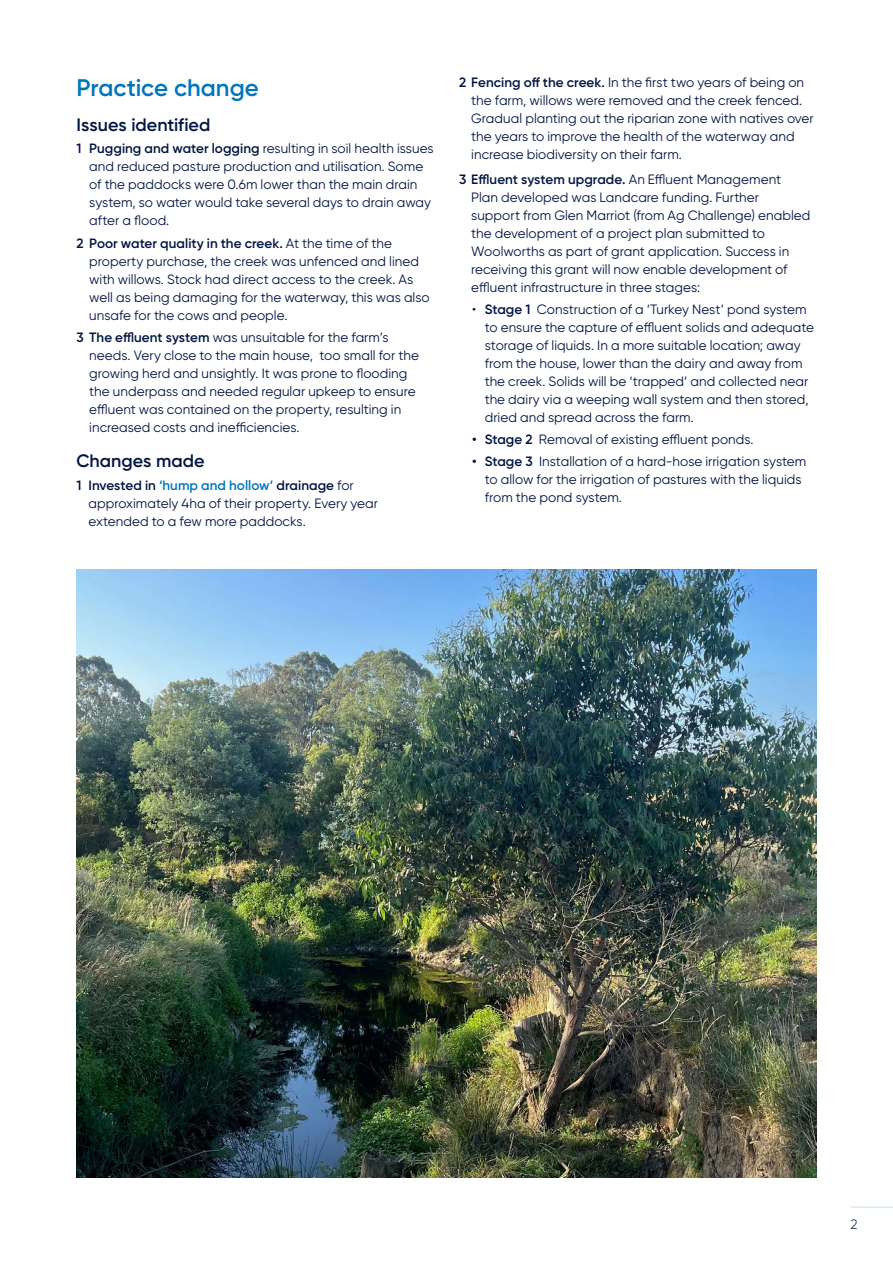
<style>
.page{position:relative;width:893px;height:1263px;background:#fff}
.page>*{position:absolute;margin:0;border:0;box-sizing:border-box;transform-origin:0 0}
.t1{font:600 24px "Gilroy";color:#0075bc}
.t2{font:600 18px "Gilroy";color:#001541}
.t3{font:13.5px/18px "Gilroy";letter-spacing:.005em;color:#001541}
.t4{font:300 13.5px "Gilroy";color:#001541}
.s1{font-weight:600}
.s2{font-weight:600;color:#0075bc}
</style>
<div class="page">
<hr style="left:850px;top:1206px;width:43px;height:2px;background:#c9e9eb">
<img style="left:77px;top:570px;width:739px;height:608px">
<h1 class="t1" style="left:77px;top:72px;width:184px">Practice change</h1>
<h2 class="t2" style="left:77px;top:114px;width:135px">Issues identified</h2>
<p class="t3" style="left:89px;top:140px;width:346px;text-indent:-13px"><span class="s1">1 Pugging and water logging</span> resulting in soil health issues and reduced pasture production and utilisation. Some of the paddocks were 0.6m lower than the main drain system, so water would take several days to drain away after a flood.</p>
<p class="t3" style="left:89px;top:234px;width:342px;text-indent:-13px"><span class="s1">2 Poor water quality in the creek.</span> At the time of the property purchase, the creek was unfenced and lined with willows. Stock had direct access to the creek. As well as being damaging for the waterway, this was also unsafe for the cows and people.</p>
<p class="t3" style="left:89px;top:328px;width:331px;text-indent:-13px"><span class="s1">3 The effluent system</span> was unsuitable for the farm’s needs. Very close to the main house, too small for the growing herd and unsightly. It was prone to flooding the underpass and needed regular upkeep to ensure effluent was contained on the property, resulting in increased costs and inefficiencies.</p>
<h2 class="t2" style="left:77px;top:450px;width:130px">Changes made</h2>
<p class="t3" style="left:89px;top:476px;width:291px;text-indent:-12px"><span class="s1">1 Invested in</span> <span class="s2">‘hump and hollow’</span> <span class="s1">drainage</span> for approximately 4ha of their property. Every year extended to a few more paddocks.</p>
<p class="t3" style="left:471px;top:73px;width:344px;text-indent:-12px"><span class="s1">2 Fencing off the creek.</span> In the first two years of being on the farm, willows were removed and the creek fenced.<br>Gradual planting out the riparian zone with natives over the years to improve the health of the waterway and increase biodiversity on their farm.</p>
<p class="t3" style="left:471px;top:170px;width:341px;text-indent:-12px"><span class="s1">3 Effluent system upgrade.</span> An Effluent Management Plan developed was Landcare funding. Further support from Glen Marriot (from Ag Challenge) enabled the development of a project plan submitted to Woolworths as part of grant application. Success in receiving this grant will now enable development of effluent infrastructure in three stages:</p>
<p class="t3" style="left:485px;top:300px;width:331px;text-indent:-13px">• <span class="s1">Stage 1</span> Construction of a ‘Turkey Nest’ pond system to ensure the capture of effluent solids and adequate storage of liquids. In a more suitable location; away from the house, lower than the dairy and away from the creek. Solids will be ‘trapped’ and collected near the dairy via a weeping wall system and then stored, dried and spread across the farm.</p>
<p class="t3" style="left:472px;top:430px;width:283px"><span class="s1">• Stage 2</span> Removal of existing effluent ponds.</p>
<p class="t3" style="left:485px;top:453px;width:323px;text-indent:-13px"><span class="s1">• Stage 3</span> Installation of a hard-hose irrigation system to allow for the irrigation of pastures with the liquids from the pond system.</p>
<p class="t4" style="left:850px;top:1216px;width:9px">2</p>
</div>
